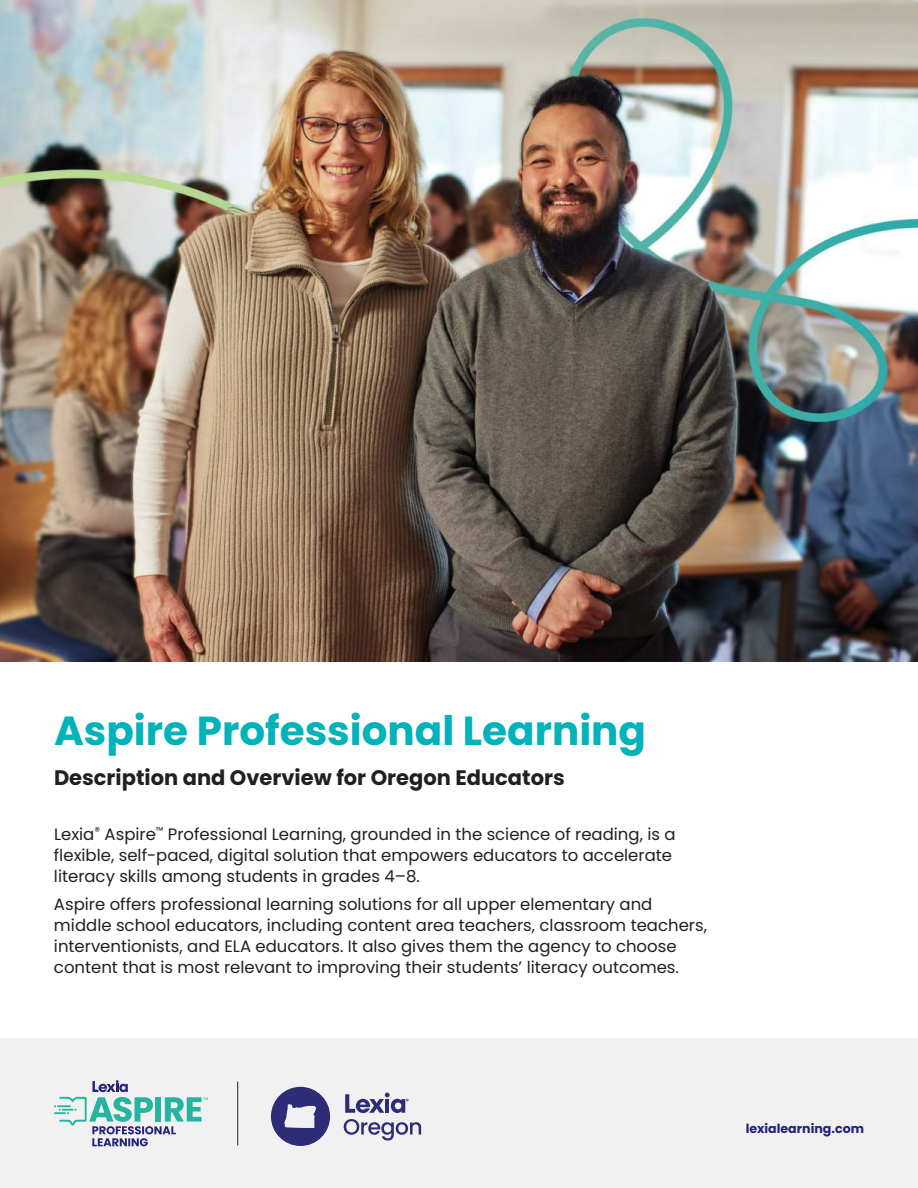
<style>
.page{position:relative;width:918px;height:1188px;background:#fff}
.page>*{position:absolute;margin:0;border:0;box-sizing:border-box;transform-origin:0 0}
.t1{font:700 40.5px "Poppins";color:#00b2b9}
.t2{font:700 21px "Poppins";color:#221f1f}
.t3{font:16.5px/21px "Poppins";color:#221f1f}
.t4{font:700 12.6px "Poppins";color:#242279}
</style>
<div class="page">
<div style="left:0;top:1039px;width:918px;height:149px;background:#f1f1f2"></div>
<img style="left:0;top:0;width:918px;height:662px">
<svg style="left:344px;top:1119px;width:77px;height:22px"></svg>
<svg style="left:345px;top:1093px;width:64px;height:20px"></svg>
<svg style="left:271px;top:1087px;width:59px;height:59px"></svg>
<svg style="left:54px;top:1080px;width:154px;height:66px"></svg>
<hr style="left:237px;top:1082px;width:1px;height:63px;background:#221f1f">
<h1 class="t1" style="left:54px;top:712px;width:594px">Aspire Professional Learning</h1>
<p class="t2" style="left:54px;top:768px;width:512px">Description and Overview for Oregon Educators</p>
<p class="t3" style="left:54px;top:825px;width:623px">Lexia<sup>®</sup> Aspire<sup>™</sup> Professional Learning, grounded in the science of reading, is a flexible, self-paced, digital solution that empowers educators to accelerate literacy skills among students in grades 4–8.</p>
<p class="t3" style="left:54px;top:894px;width:654px">Aspire offers professional learning solutions for all upper elementary and middle school educators, including content area teachers, classroom teachers, interventionists, and ELA educators. It also gives them the agency to choose content that is most relevant to improving their students’ literacy outcomes.</p>
<p class="t4" style="left:746px;top:1123px;width:120px">lexialearning.com</p>
</div>
